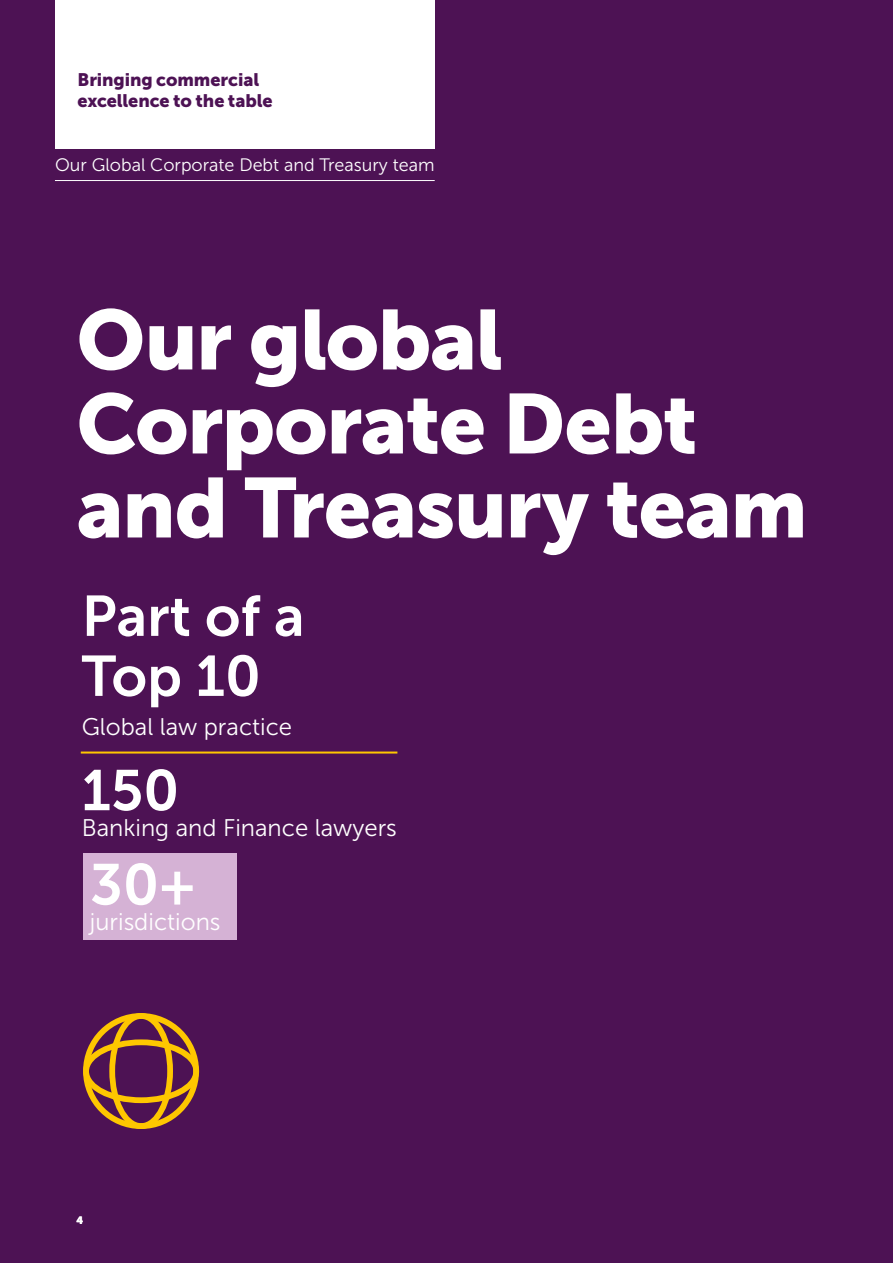
<style>
.page{position:relative;width:893px;height:1263px;background:#4d1254}
.page>*{position:absolute;margin:0;border:0;box-sizing:border-box;transform-origin:0 0}
.t1{font:84px/84px "Museo Sans 900";letter-spacing:-.015em;color:#fff}
.t2{font:57.45px "Museo Sans 700";color:#fff}
.t3{font:57px/60px "Museo Sans 700";color:#fff}
.t4{font:24px "Museo Sans 300";color:#fff}
.t5{font:18px/21.6px "Museo Sans 900";letter-spacing:-.005em;color:#4d1254}
.t6{font:18px "Museo Sans 300";color:#fff}
.t7{font:10.5px "Museo Sans 900";color:#fff}
</style>
<div class="page">
<div style="left:83px;top:853px;width:153px;height:86px;background:#d5b2d5"></div>
<hr style="left:81px;top:751px;width:316px;height:2px;background:#fec700">
<svg style="left:83px;top:1013px;width:116px;height:116px"></svg>
<div style="left:55px;top:0;width:380px;height:149px;background:#fff"></div>
<hr style="left:55px;top:180px;width:380px;height:1px;background:#fff">
<p class="t5" style="left:77px;top:69px;width:197px">Bringing commercial excellence to the table</p>
<p class="t6" style="left:55px;top:155px;width:381px">Our Global Corporate Debt and Treasury team</p>
<h1 class="t1" style="left:77px;top:298px;width:733px">Our global<br>Corporate Debt and Treasury team</h1>
<h3 class="t3" style="left:82px;top:586px;width:224px">Part of a<br>Top 10</h3>
<p class="t4" style="left:82px;top:714px;width:212px">Global law practice</p>
<h3 class="t3" style="left:82px;top:760px;width:99px">150</h3>
<p class="t4" style="left:82px;top:814px;width:317px">Banking and Finance lawyers</p>
<h2 class="t2" style="left:90px;top:853px;width:107px">30+</h2>
<p class="t4" style="left:90px;top:908px;width:132px">jurisdictions</p>
<p class="t7" style="left:77px;top:1214px;width:8px">4</p>
</div>
